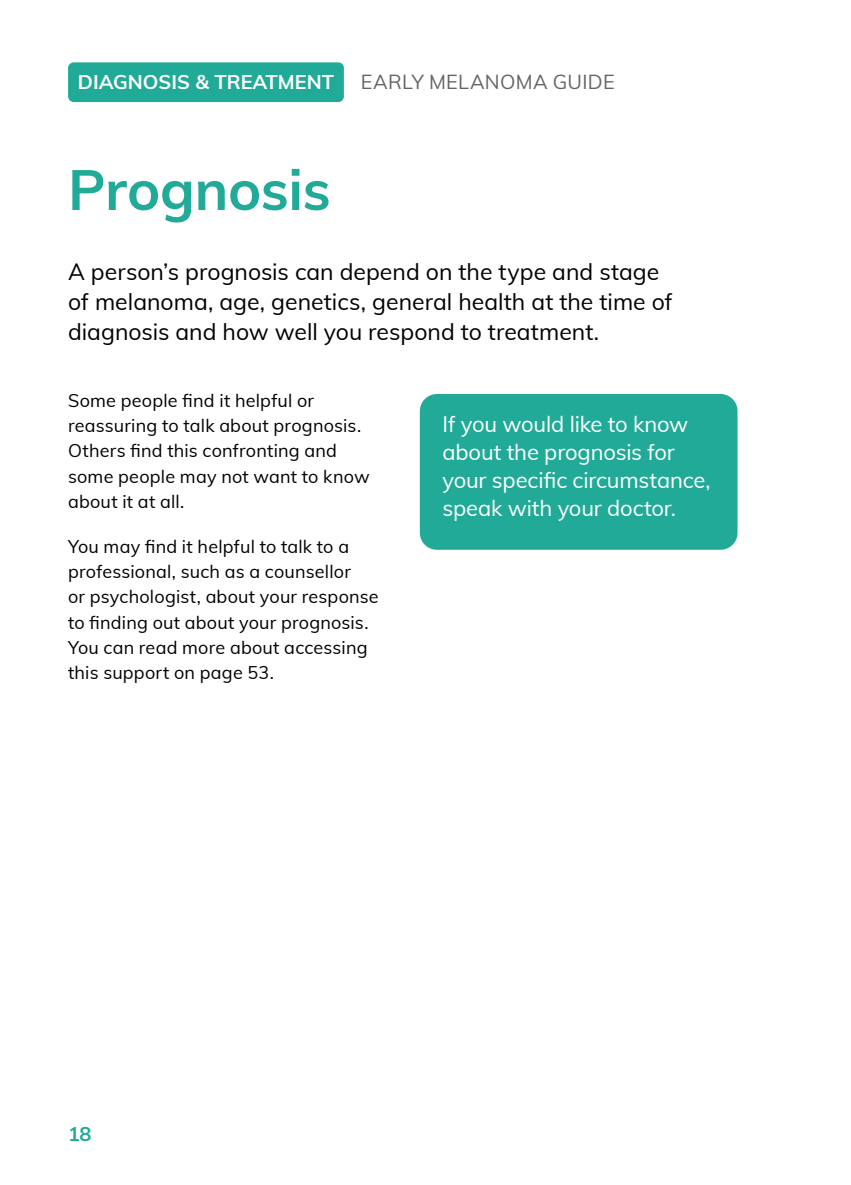
<style>
.page{position:relative;width:851px;height:1185px;background:#fff}
.page>*{position:absolute;margin:0;border:0;box-sizing:border-box;transform-origin:0 0}
.Heading_1___TEAL{font:700 56px "Muli";letter-spacing:-.005em;color:#20aa97}
.Intro_par___BLACK{font:23px/30px "Muli";color:#000}
.Body___WHITE{font:22px/28px "Muli";letter-spacing:-.01em;color:#fff}
.t1{font:700 19.8px "Muli";color:#fff}
.t2{font:19.8px "Muli";letter-spacing:.015em;color:#636466}
.t3{font:700 19.8px "Muli";color:#20aa97}
.Body___BLACK{font:18px/25.2px "Muli";letter-spacing:.01em;color:#000}
</style>
<div class="page">
<div style="left:420px;top:394px;width:317px;height:156px;background:#20aa97;border-radius:17px"></div>
<div style="left:68px;top:62px;width:276px;height:40px;background:#20aa97;border-radius:6px"></div>
<p class="t1" style="left:78px;top:68px;width:257px">DIAGNOSIS &amp; TREATMENT</p>
<p class="t2" style="left:361px;top:67px;width:255px">EARLY MELANOMA GUIDE</p>
<p class="Heading_1___TEAL" style="left:68px;top:149px;width:264px">Prognosis</p>
<p class="Intro_par___BLACK" style="left:68px;top:255px;width:606px">A person’s prognosis can depend on the type and stage of melanoma, age, genetics, general health at the time of diagnosis and how well you respond to treatment.</p>
<p class="Body___BLACK" style="left:68px;top:387px;width:303px">Some people find it helpful or reassuring to talk about prognosis.<br>Others find this confronting and some people may not want to know about it at all.</p>
<p class="Body___BLACK" style="left:68px;top:533px;width:312px">You may find it helpful to talk to a professional, such as a counsellor<br>or psychologist, about your response to finding out about your prognosis.<br>You can read more about accessing this support on page 53.</p>
<p class="Body___WHITE" style="left:442px;top:409px;width:269px">If you would like to know about the prognosis for your specific circumstance, speak with your doctor.</p>
<p class="t3" style="left:68px;top:1120px;width:25px">18</p>
</div>
